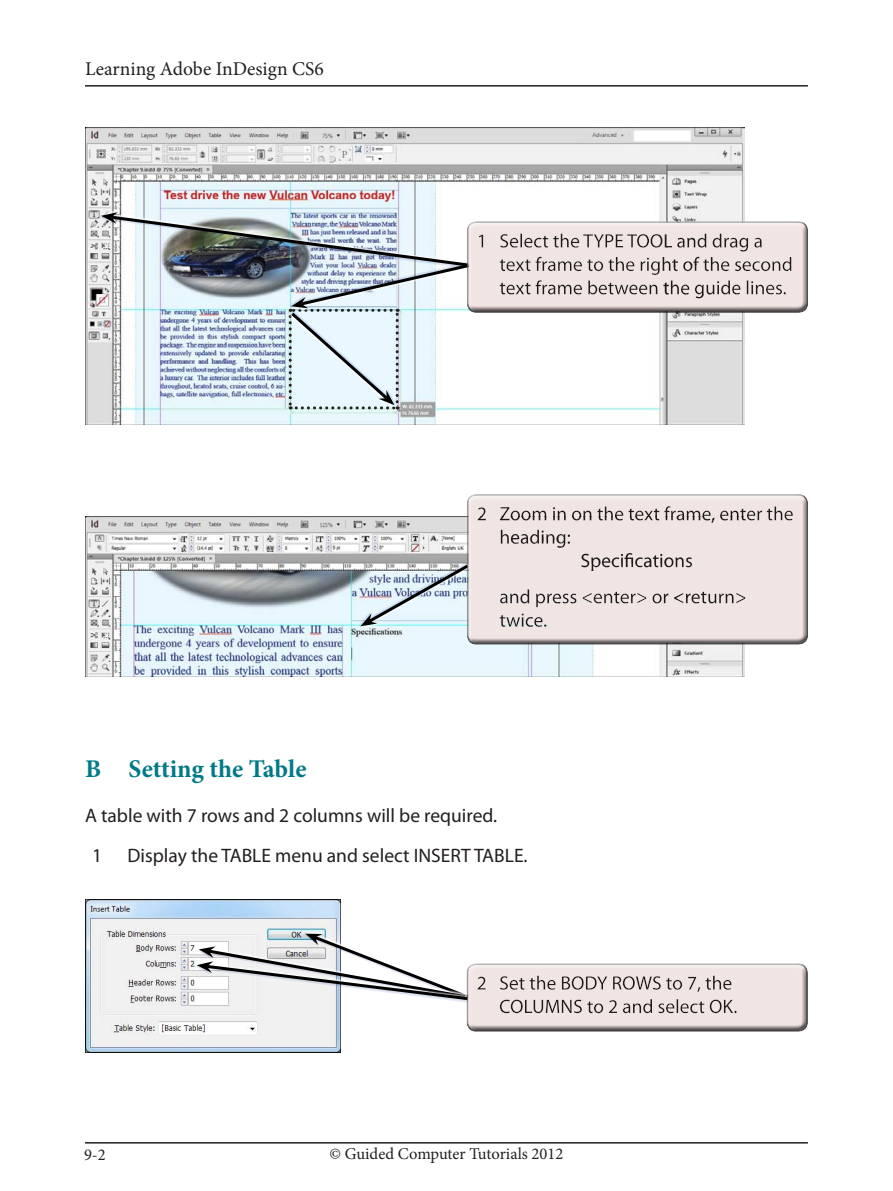
<style>
.page{position:relative;width:893px;height:1191px;background:#fff}
.page>*{position:absolute;margin:0;border:0;box-sizing:border-box;transform-origin:0 0}
.Sub-Head_point{font:700 25.5px "Minion Pro";color:#007a87}
.Paragraph{font:19.5px "Myriad Pro";color:#231f20}
.Body{font:19.5px "Myriad Pro";color:#231f20}
.Body-2{font:19.5px "Minion Pro";color:#231f20}
.Body-3{font:16.5px "Minion Pro";color:#231f20}
</style>
<div class="page">
<hr style="left:85px;top:1142px;width:723px;height:1px;background:#231f20">
<hr style="left:85px;top:85px;width:723px;height:2px;background:#231f20">
<img style="left:85px;top:128px;width:659px;height:297px">
<div style="left:99px;top:210px;width:371px;height:57px;background:#fff;opacity:.94"></div>
<img style="left:85px;top:516px;width:659px;height:160px">
<div style="left:358px;top:562px;width:112px;height:65px;background:#3953a4;opacity:.18"></div>
<svg style="left:360px;top:562px;width:106px;height:64px;background:#c4d1db"></svg>
<img style="left:85px;top:899px;width:255px;height:153px">
<svg style="left:101px;top:212px;width:644px;height:197px"></svg>
<div style="left:466px;top:219px;width:346px;height:89px;background:#fff;opacity:.75"></div>
<div style="left:466px;top:221px;width:348px;height:92px;background:#231f20;opacity:.75"></div>
<div style="left:466px;top:494px;width:348px;height:150px;background:#231f20;opacity:.75"></div>
<svg style="left:197px;top:933px;width:269px;height:98px"></svg>
<div style="left:466px;top:961px;width:342px;height:66px;background:#fff;opacity:.75"></div>
<div style="left:466px;top:964px;width:342px;height:69px;background:#231f20;opacity:.75"></div>
<p class="Body-2" style="left:85px;top:56px;width:240px">Learning Adobe InDesign CS6</p>
<p class="Sub-Head_point" style="left:85px;top:751px;width:223px">B Setting the Table</p>
<p class="Paragraph" style="left:85px;top:803px;width:414px">A table with 7 rows and 2 columns will be required.</p>
<p class="Body" style="left:92px;top:843px;width:12px">1</p>
<p class="Body" style="left:128px;top:843px;width:401px">Display the TABLE menu and select INSERT TABLE.</p>
<p class="Body-3" style="left:84px;top:1143px;width:23px">9-2</p>
<p class="Body-3" style="left:330px;top:1143px;width:235px">© Guided Computer Tutorials 2012</p>
</div>
